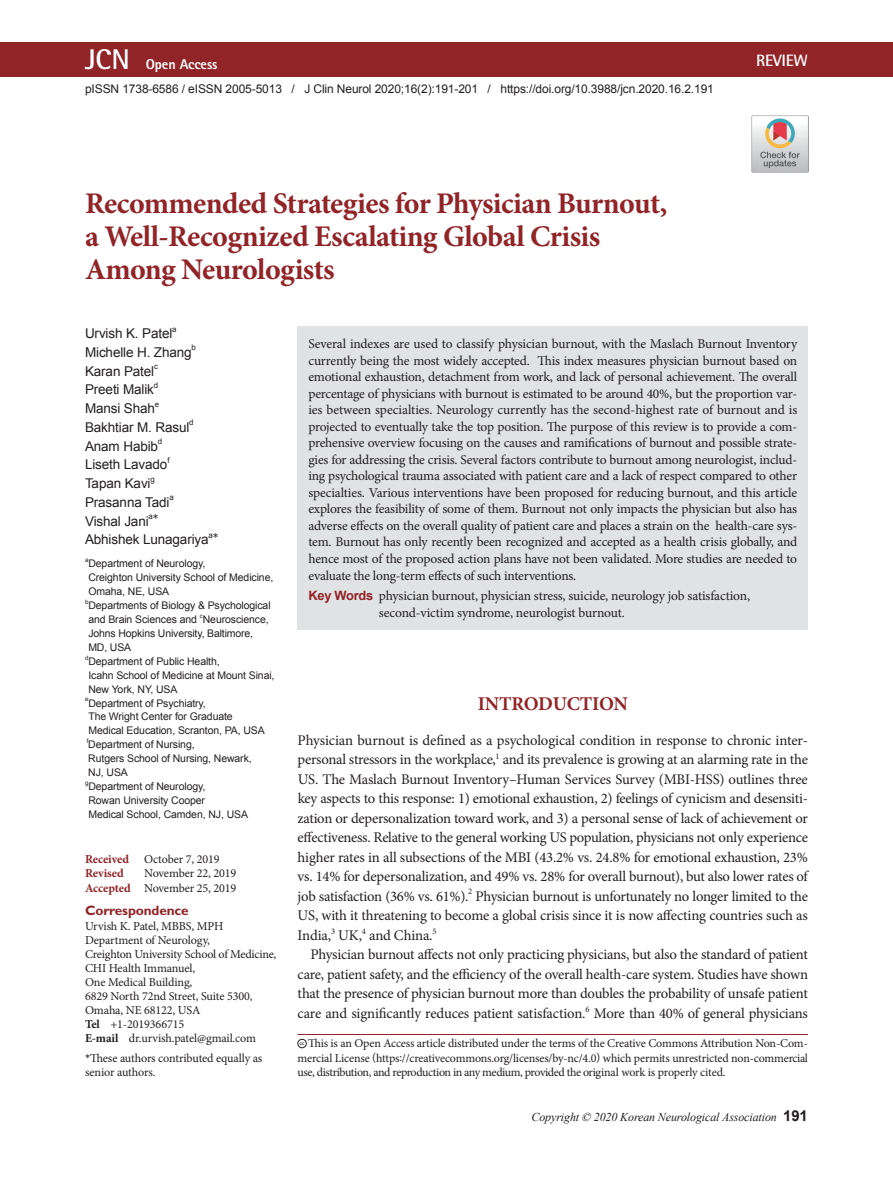
<style>
.page{position:relative;width:893px;height:1191px;background:#fff}
.page>*{position:absolute;margin:0;border:0;box-sizing:border-box;transform-origin:0 0}
.t1{font:700 30px/33px "Minion Pro";letter-spacing:-.02em;color:#912427}
.t2{font:700 19.5px "Minion Pro";letter-spacing:-.01em;color:#912427}
.t3{font:700 16.5px "Rotis Semi Sans Std";letter-spacing:-.015em;color:#fff}
.t4{font:14.7px/19.5px "Minion Pro";letter-spacing:-.015em;color:#231f20;text-align:justify}
.t5{font:800 14.25px "Rotis Sans Serif Std";letter-spacing:-.01em;color:#fff}
.t6{font:700 13.65px "Gill Sans Std";letter-spacing:-.01em;color:#912427}
.t7{font:13.5px/16.5px "Minion Pro";letter-spacing:-.015em;color:#231f20;text-align:justify}
.t8{font:13.5px "Arial";letter-spacing:-.01em;color:#231f20}
.t9{font:12.15px/14px "Minion Pro";letter-spacing:-.01em;color:#231f20}
.t10{font:700 12.15px/14.4px "Minion Pro";color:#912427}
.t11{font:12px/14.4px "Minion Pro";letter-spacing:-.03em;color:#231f20;text-align:justify}
.t12{font:12px "Arial";letter-spacing:-.01em;color:#231f20}
.t13{font:italic 12px "Times New Roman";letter-spacing:-.01em;color:#231f20}
.t14{font:10.5px/14px "Arial";letter-spacing:-.01em;color:#231f20}
.t15{font:8.55px "Minion Pro";color:#231f20}
.t16{font:7.8px "Arial";color:#231f20}
.t17{font:6.15px "Arial";color:#231f20}
.s1{font-family:"Rotis Semi Sans Std";font-weight:700;font-size:28.5px}
.s2{font-family:"Century Gothic";font-size:13.5px}
.s3{font-weight:400;color:#231f20}
.s4{font-weight:700;color:#912427}
.s5{font-weight:700}
.s6{font-family:"Century Gothic"}
.s7{font-family:"Arial";font-weight:700;font-size:12.9px;color:#912427}
.s8{font-family:"Arial";font-weight:700;font-style:normal;font-size:15px}
</style>
<div class="page">
<div style="left:298px;top:326px;width:510px;height:304px;background:#e1e2e4"></div>
<hr style="left:298px;top:1034px;width:510px;height:1px;background:#912427">
<div style="left:298px;top:1039px;width:8px;height:9px;border:1px solid #231f20;border-radius:50%"></div>
<div style="left:0;top:43px;width:893px;height:34px;background:#912427"></div>
<img style="left:751px;top:115px;width:57px;height:58px">
<p class="t5" style="left:85px;top:55px;width:134px"><span class="s1">JCN</span> Open Access</p>
<p class="t3" style="left:756px;top:50px;width:53px">REVIEW</p>
<p class="t12" style="left:85px;top:81px;width:630px">pISSN 1738-6586 / eISSN 2005-5013 / J Clin Neurol 2020;16(2):191-201 / https://doi.org/10.3988/jcn.2020.16.2.191</p>
<h1 class="t1" style="left:85px;top:186px;width:584px">Recommended Strategies for Physician Burnout, a Well-Recognized Escalating Global Crisis<br>Among Neurologists</h1>
<p class="t8" style="left:85px;top:324px;width:89px">Urvish K. Patel</p>
<p class="t16" style="left:172px;top:324px;width:6px">a</p>
<p class="t8" style="left:85px;top:343px;width:108px">Michelle H. Zhang</p>
<p class="t16" style="left:192px;top:342px;width:6px">b</p>
<p class="t8" style="left:85px;top:362px;width:71px">Karan Patel</p>
<p class="t16" style="left:154px;top:361px;width:5px">c</p>
<p class="t8" style="left:85px;top:381px;width:71px">Preeti Malik</p>
<p class="t16" style="left:154px;top:380px;width:6px">d</p>
<p class="t8" style="left:85px;top:399px;width:72px">Mansi Shah</p>
<p class="t16" style="left:155px;top:399px;width:6px">e</p>
<p class="t8" style="left:85px;top:418px;width:106px">Bakhtiar M. Rasul</p>
<p class="t16" style="left:189px;top:417px;width:6px">d</p>
<p class="t8" style="left:85px;top:437px;width:75px">Anam Habib</p>
<p class="t16" style="left:158px;top:436px;width:6px">d</p>
<p class="t8" style="left:85px;top:456px;width:84px">Liseth Lavado</p>
<p class="t16" style="left:167px;top:455px;width:4px">f</p>
<p class="t8" style="left:85px;top:474px;width:67px">Tapan Kavi</p>
<p class="t16" style="left:150px;top:474px;width:6px">g</p>
<p class="t8" style="left:85px;top:493px;width:86px">Prasanna Tadi</p>
<p class="t16" style="left:169px;top:492px;width:6px">a</p>
<p class="t8" style="left:85px;top:512px;width:65px">Vishal Jani</p>
<p class="t16" style="left:149px;top:511px;width:12px">a<span class="s2">*</span></p>
<p class="t8" style="left:85px;top:531px;width:125px">Abhishek Lunagariya</p>
<p class="t16" style="left:209px;top:530px;width:12px">a<span class="s2">*</span></p>
<p class="t17" style="left:85px;top:556px;width:5px">a</p>
<p class="t14" style="left:88px;top:556px;width:186px">Department of Neurology,<br>Creighton University School of Medicine,<br>Omaha, NE, USA</p>
<p class="t17" style="left:85px;top:597px;width:5px">b</p>
<p class="t14" style="left:88px;top:598px;width:184px">Departments of Biology &amp; Psychological and Brain Sciences and</p>
<p class="t17" style="left:200px;top:611px;width:5px">c</p>
<p class="t14" style="left:88px;top:612px;width:182px;text-indent:114px">Neuroscience,<br>Johns Hopkins University, Baltimore,<br>MD, USA</p>
<p class="t17" style="left:85px;top:653px;width:5px">d</p>
<p class="t14" style="left:88px;top:654px;width:188px">Department of Public Health,<br>Icahn School of Medicine at Mount Sinai,<br>New York, NY, USA</p>
<p class="t17" style="left:85px;top:695px;width:5px">e</p>
<p class="t14" style="left:88px;top:696px;width:178px">Department of Psychiatry,<br>The Wright Center for Graduate<br>Medical Education, Scranton, PA, USA</p>
<p class="t17" style="left:87px;top:737px;width:3px">f</p>
<p class="t14" style="left:88px;top:738px;width:165px">Department of Nursing,<br>Rutgers School of Nursing, Newark,<br>NJ, USA</p>
<p class="t17" style="left:85px;top:779px;width:5px">g</p>
<p class="t14" style="left:88px;top:779px;width:161px">Department of Neurology,<br>Rowan University Cooper<br>Medical School, Camden, NJ, USA</p>
<p class="t10" style="left:85px;top:851px;width:136px">Received <span class="s3">October 7, 2019<br></span>Revised</p>
<p class="t9" style="left:85px;top:865px;width:153px;line-height:15.1px;text-align:right">November 22, 2019<br><span class="s4">Accepted</span> November 25, 2019</p>
<p class="t6" style="left:85px;top:902px;width:105px">Correspondence</p>
<p class="t9" style="left:85px;top:919px;width:193px">Urvish K. Patel, MBBS, MPH<br>Department of Neurology,<br>Creighton University School of Medicine,<br>CHI Health Immanuel,<br>One Medical Building,<br>6829 North 72nd Street, Suite 5300,<br>Omaha, NE 68122, USA<br><span class="s5">Tel</span> +1-2019366715<br><span class="s5">E-mail</span> dr.urvish.patel@gmail.com</p>
<p class="t9" style="left:85px;top:1051px;width:179px"><span class="s6">*</span>These authors contributed equally as senior authors.</p>
<p class="t7" style="left:308px;top:336px;width:490px">Several indexes are used to classify physician burnout, with the Maslach Burnout Inventory currently being the most widely accepted. This index measures physician burnout based on emotional exhaustion, detachment from work, and lack of personal achievement. The overall percentage of physicians with burnout is estimated to be around 40%, but the proportion var&shy;ies between specialties. Neurology currently has the second-highest rate of burnout and is projected to eventually take the top position. The purpose of this review is to provide a com&shy;prehensive overview focusing on the causes and ramifications of burnout and possible strate&shy;gies for addressing the crisis. Several factors contribute to burnout among neurologist, includ&shy;ing psychological trauma associated with patient care and a lack of respect compared to other specialties. Various interventions have been proposed for reducing burnout, and this article explores the feasibility of some of them. Burnout not only impacts the physician but also has adverse effects on the overall quality of patient care and places a strain on the health-care sys&shy;tem. Burnout has only recently been recognized and accepted as a health crisis globally, and hence most of the proposed action plans have not been validated. More studies are needed to evaluate the long-term effects of such interventions.</p>
<p class="t7" style="left:379px;top:587px;width:373px;text-indent:-71px"><span class="s7">Key Words</span> physician burnout, physician stress, suicide, neurology job satisfaction, second-victim syndrome, neurologist burnout.</p>
<h2 class="t2" style="left:478px;top:689px;width:152px">INTRODUCTION</h2>
<p class="t4" style="left:298px;top:730px;width:512px">Physician burnout is defined as a psychological condition in response to chronic inter&shy;personal stressors in the workplace,<sup>1</sup> and its prevalence is growing at an alarming rate in the US. The Maslach Burnout Inventory–Human Services Survey (MBI-HSS) outlines three key aspects to this response: 1) emotional exhaustion, 2) feelings of cynicism and desensiti&shy;zation or depersonalization toward work, and 3) a personal sense of lack of achievement or effectiveness. Relative to the general working US population, physicians not only experience higher rates in all subsections of the MBI (43.2% vs. 24.8% for emotional exhaustion, 23% vs. 14% for depersonalization, and 49% vs. 28% for overall burnout), but also lower rates of job satisfaction (36% vs. 61%).</p>
<p class="t15" style="left:468px;top:885px;width:6px">2</p>
<p class="t4" style="left:298px;top:886px;width:512px;text-indent:178px">Physician burnout is unfortunately no longer limited to the US, with it threatening to become a global crisis since it is now affecting countries such as India,<sup>3</sup> UK,<sup>4</sup> and China.<sup>5</sup></p>
<p class="t4" style="left:298px;top:945px;width:512px;text-indent:13px">Physician burnout affects not only practicing physicians, but also the standard of patient care, patient safety, and the efficiency of the overall health-care system. Studies have shown that the presence of physician burnout more than doubles the probability of unsafe patient care and significantly reduces patient satisfaction.<sup>6</sup> More than 40% of general physicians</p>
<p class="t11" style="left:298px;top:1036px;width:512px"><sup>cc</sup> This is an Open Access article distributed under the terms of the Creative Commons Attribution Non-Com&shy;mercial License (https://creativecommons.org/licenses/by-nc/4.0) which permits unrestricted non-commercial use, distribution, and reproduction in any medium, provided the original work is properly cited.</p>
<p class="t13" style="left:531px;top:1108px;width:278px">Copyright © 2020 Korean Neurological Association <span class="s8">191</span></p>
</div>
